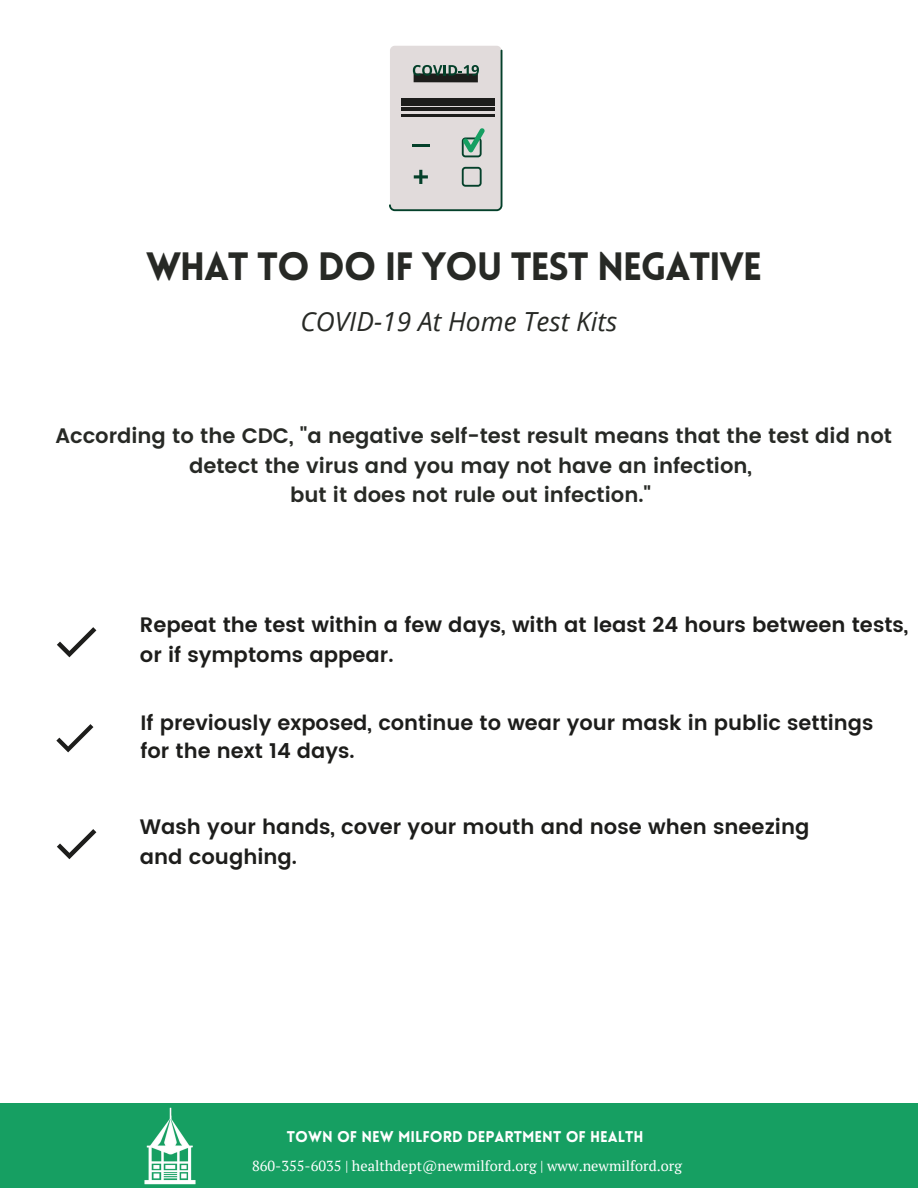
<style>
.page{position:relative;width:918px;height:1188px;background:#fff}
.page>*{position:absolute;margin:0;border:0;box-sizing:border-box;transform-origin:0 0}
.t1{font:900 38.7px "Lovelo";letter-spacing:-.035em;color:#272925}
.t2{font:italic 26.4px "Open Sans";color:#272925}
.t3{font:600 20.85px/28.2px "Poppins";color:#1d1d1b}
.t4{font:600 20.85px/29.2px "Poppins";color:#272925;text-align:center}
.t5{font:900 15.15px "Lovelo";color:#fff}
.t6{font:14.4px "PT Serif";color:#fff}
</style>
<div class="page">
<svg style="left:57px;top:627px;width:39px;height:30px"></svg>
<svg style="left:56px;top:724px;width:37px;height:28px"></svg>
<svg style="left:57px;top:829px;width:39px;height:30px"></svg>
<div style="left:390px;top:46px;width:112px;height:164px;background:#e1dbdb;border-radius:5px"></div>
<svg style="left:389px;top:50px;width:113px;height:161px"></svg>
<div style="left:0;top:1103px;width:918px;height:85px;background:#169f62"></div>
<img style="left:144px;top:1107px;width:52px;height:78px">
<p class="t1" style="left:146px;top:251px;width:618px">WHAT TO DO IF YOU TEST NEGATIVE</p>
<p class="t2" style="left:301px;top:303px;width:318px">COVID-19 At Home Test Kits</p>
<p class="t4" style="left:55px;top:421px;width:838px">According to the CDC, "a negative self-test result means that the test did not detect the virus and you may not have an infection,</p>
<p class="t4" style="left:290px;top:480px;width:363px">but it does not rule out infection."</p>
<p class="t3" style="left:140px;top:611px;width:770px">Repeat the test within a few days, with at least 24 hours between tests,</p>
<p class="t3" style="left:140px;top:640px;width:255px">or if symptoms appear.</p>
<p class="t3" style="left:141px;top:708px;width:734px">If previously exposed, continue to wear your mask in public settings for the next 14 days.</p>
<p class="t3" style="left:140px;top:813px;width:671px">Wash your hands, cover your mouth and nose when sneezing</p>
<p class="t3" style="left:140px;top:842px;width:159px">and coughing.</p>
<p class="t5" style="left:287px;top:1131px;width:358px">TOWN OF NEW MILFORD DEPARTMENT OF HEALTH</p>
<p class="t6" style="left:252px;top:1156px;width:431px">860-355-6035 | healthdept@newmilford.org | www.newmilford.org</p>
</div>
